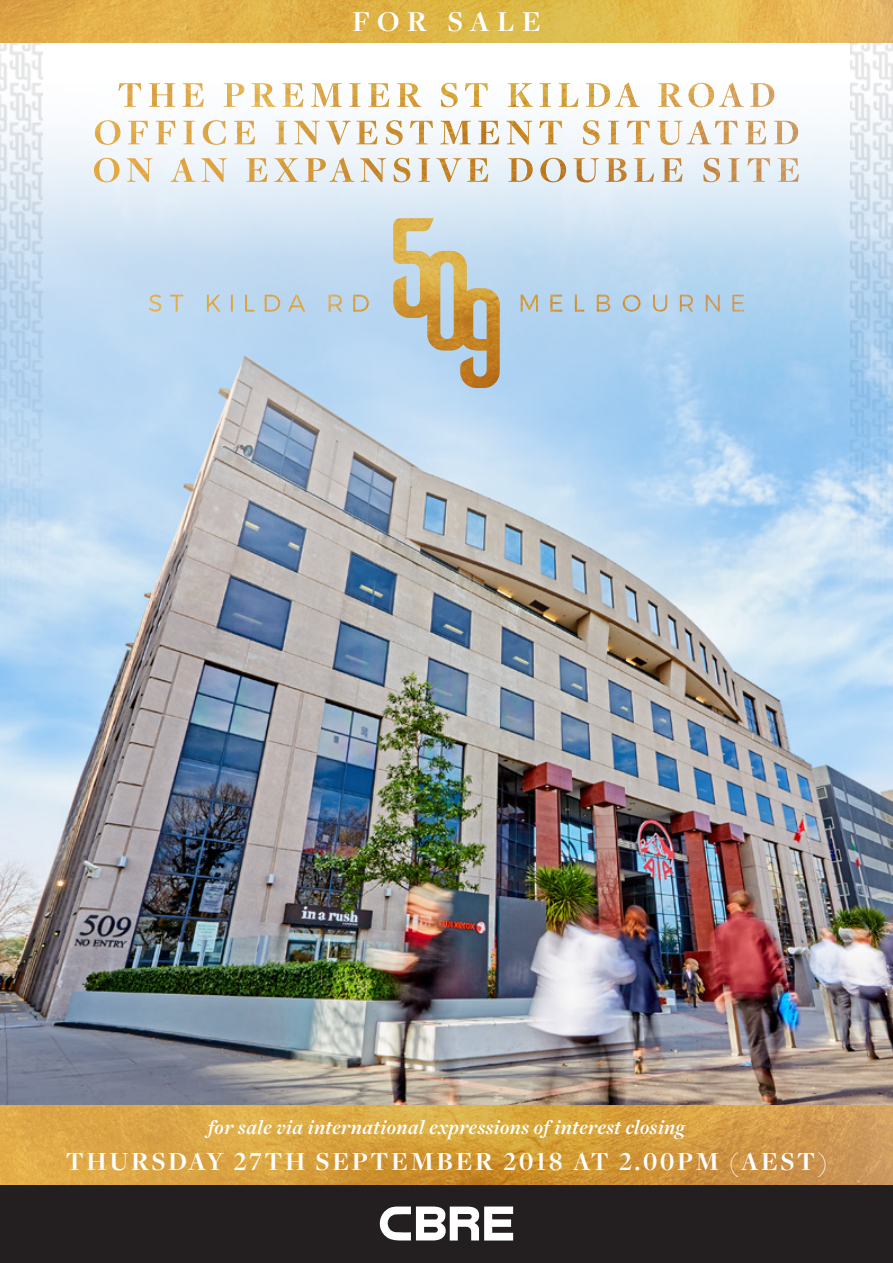
<style>
.page{position:relative;width:893px;height:1263px;background:#fff}
.page>*{position:absolute;margin:0;border:0;box-sizing:border-box;transform-origin:0 0}
.t1{font:700 30px "Freight Disp Pro";letter-spacing:.25em;color:#fff}
.t2{font:700 27px "Freight Disp Pro";letter-spacing:.1em;color:#fff}
.t3{font:italic 700 21px "Freight Disp Pro";letter-spacing:.025em;color:#fff}
</style>
<div class="page">
<img style="left:0;top:43px;width:43px;height:42px">
<img style="left:850px;top:43px;width:43px;height:42px">
<img style="left:0;top:85px;width:893px;height:1021px">
<img style="left:149px;top:218px;width:595px;height:170px">
<img style="left:251px;top:83px;width:523px;height:24px">
<img style="left:0;top:0;width:893px;height:43px">
<div style="left:0;top:1184px;width:893px;height:79px;background:#231f20"></div>
<svg style="left:380px;top:1206px;width:133px;height:34px"></svg>
<img style="left:0;top:1106px;width:893px;height:78px">
<h1 class="t1" style="left:352px;top:2px;width:190px">FOR SALE</h1>
<p class="t3" style="left:208px;top:1113px;width:478px">for sale via international expressions of interest closing</p>
<p class="t2" style="left:66px;top:1144px;width:763px">THURSDAY 27TH SEPTEMBER 2018 AT 2.00PM (AEST)</p>
</div>
